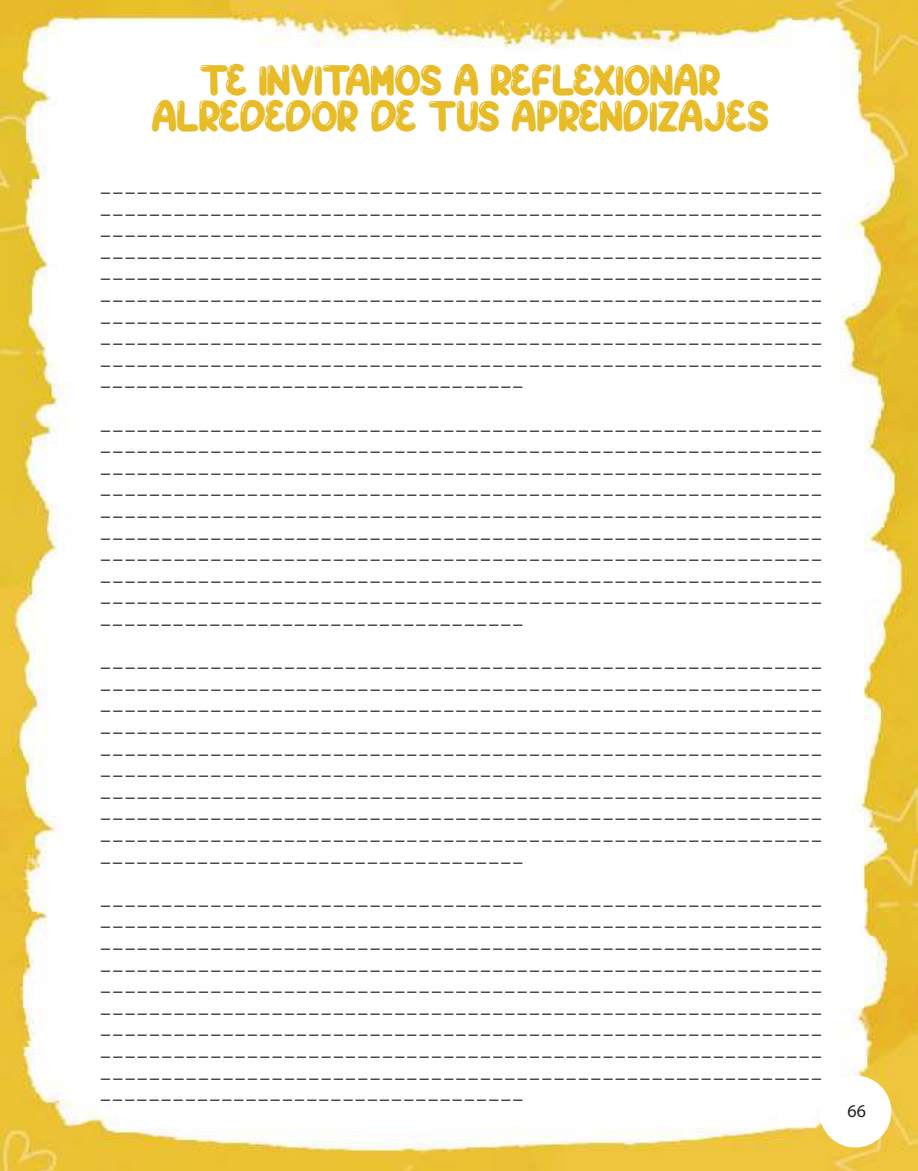
<style>
.page{position:relative;width:918px;height:1171px;background:#fff}
.page>*{position:absolute;margin:0;border:0;box-sizing:border-box;transform-origin:0 0}
.t1{font:30px/36px "BALLOONDREAMS";color:#e7bc28;text-align:center}
.t2{font:300 18px/21.6px "Poppins";color:#231f20;text-align:justify}
.t3{font:18px "Myriad Pro";color:#231f20}
</style>
<div class="page">
<img style="left:0;top:0;width:918px;height:1171px">
<div style="left:820px;top:1076px;width:71px;height:71px;background:#fff;border-radius:50%"></div>
<div style="left:819px;top:1075px;width:72px;height:72px;border:2px solid #fff;border-radius:50%"></div>
<h1 class="t1" style="left:152px;top:61px;width:619px">TE INVITAMOS A REFLEXIONAR<br>ALREDEDOR DE TUS APRENDIZAJES</h1>
<p class="t2" style="left:99px;top:175px;width:725px">___________________________________________________________ ___________________________________________________________ ___________________________________________________________ ___________________________________________________________ ___________________________________________________________ ___________________________________________________________ ___________________________________________________________ ___________________________________________________________ ___________________________________________________________ ___________________________________</p>
<p class="t2" style="left:99px;top:413px;width:725px">___________________________________________________________ ___________________________________________________________ ___________________________________________________________ ___________________________________________________________ ___________________________________________________________ ___________________________________________________________ ___________________________________________________________ ___________________________________________________________ ___________________________________________________________ ___________________________________</p>
<p class="t2" style="left:99px;top:650px;width:725px">___________________________________________________________ ___________________________________________________________ ___________________________________________________________ ___________________________________________________________ ___________________________________________________________ ___________________________________________________________ ___________________________________________________________ ___________________________________________________________ ___________________________________________________________ ___________________________________</p>
<p class="t2" style="left:99px;top:888px;width:725px">___________________________________________________________ ___________________________________________________________ ___________________________________________________________ ___________________________________________________________ ___________________________________________________________ ___________________________________________________________ ___________________________________________________________ ___________________________________________________________ ___________________________________________________________ ___________________________________</p>
<p class="t3" style="left:848px;top:1100px;width:20px">66</p>
</div>
